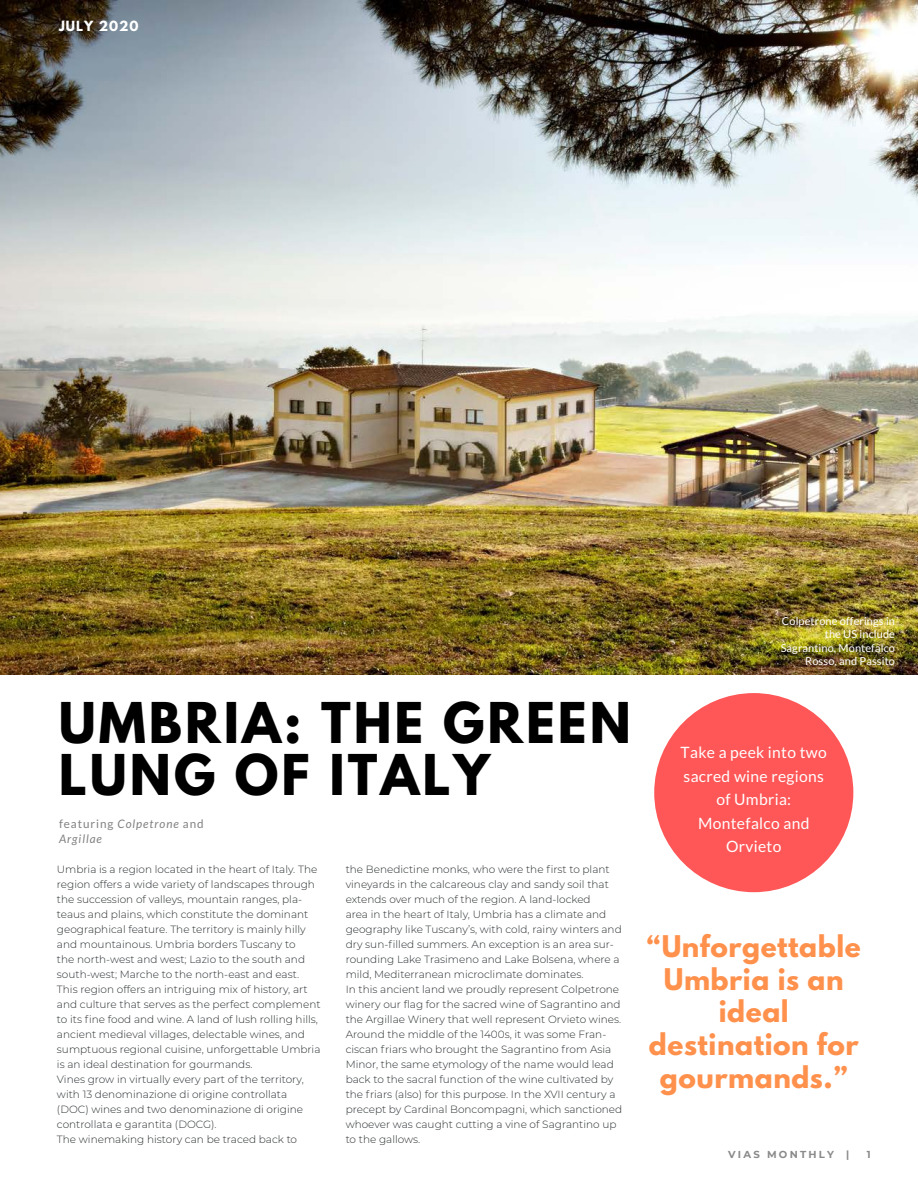
<style>
.page{position:relative;width:918px;height:1188px;background:#fff}
.page>*{position:absolute;margin:0;border:0;box-sizing:border-box;transform-origin:0 0}
.t1{font:700 49.8px/51.8px "League Spartan";letter-spacing:.06em;color:#000}
.t2{font:700 26.4px/32.7px "League Spartan";letter-spacing:.02em;color:#ff914d;text-align:center}
.t3{font:15.6px/23.4px "Lato";letter-spacing:.02em;color:#fff;text-align:center}
.t4{font:700 12.45px "League Spartan";letter-spacing:.08em;color:#fff}
.t5{font:italic 11.7px/15.8px "Lato";letter-spacing:.08em;color:#818181}
.t6{font:10.95px/13.5px "Lato";letter-spacing:.01em;color:#fff;text-align:right}
.Cover_Header_01{font:300 10.5px/15px "Montserrat";color:#2a2f32}
.t7{font:700 10.05px "Montserrat";letter-spacing:.22em;color:#8a8a8a}
.s1{font-style:normal}
</style>
<div class="page">
<img style="left:0;top:0;width:918px;height:675px">
<div style="left:654px;top:693px;width:199px;height:199px;background:#ff5757;border-radius:50%"></div>
<p class="t4" style="left:59px;top:16px;width:81px">JULY 2020</p>
<p class="t1" style="left:59px;top:696px;width:574px">UMBRIA: THE GREEN<br>LUNG OF ITALY</p>
<p class="t5" style="left:59px;top:816px;width:146px"><span class="s1">featuring</span> Colpetrone <span class="s1">and<br></span>Argillae</p>
<p class="Cover_Header_01" style="left:57px;top:862px;width:262px">Umbria is a region located in the heart of Italy. The region offers a wide variety of landscapes through the succession of valleys, mountain ranges, pla&shy;teaus and plains, which constitute the dominant geographical feature. The territory is mainly hilly and mountainous. Umbria borders Tuscany to<br>the north-west and west; Lazio to the south and south-west; Marche to the north-east and east.</p>
<p class="Cover_Header_01" style="left:57px;top:982px;width:265px">This region offers an intriguing mix of history, art and culture that serves as the perfect complement to its fine food and wine. A land of lush rolling hills, ancient medieval villages, delectable wines, and sumptuous regional cuisine, unforgettable Umbria is an ideal destination for gourmands.</p>
<p class="Cover_Header_01" style="left:57px;top:1072px;width:248px">Vines grow in virtually every part of the territory, with 13 denominazione di origine controllata (DOC) wines and two denominazione di origine controllata e garantita (DOCG).</p>
<p class="Cover_Header_01" style="left:57px;top:1132px;width:242px">The winemaking history can be traced back to</p>
<p class="Cover_Header_01" style="left:346px;top:862px;width:278px">the Benedictine monks, who were the first to plant vineyards in the calcareous clay and sandy soil that extends over much of the region. A land-locked<br>area in the heart of Italy, Umbria has a climate and geography like Tuscany’s, with cold, rainy winters and dry sun-filled summers. An exception is an area sur&shy;rounding Lake Trasimeno and Lake Bolsena, where a mild, Mediterranean microclimate dominates.</p>
<p class="Cover_Header_01" style="left:346px;top:982px;width:277px">In this ancient land we proudly represent Colpetrone winery our flag for the sacred wine of Sagrantino and the Argillae Winery that well represent Orvieto wines.</p>
<p class="Cover_Header_01" style="left:346px;top:1027px;width:278px">Around the middle of the 1400s, it was some Fran&shy;ciscan friars who brought the Sagrantino from Asia Minor, the same etymology of the name would lead back to the sacral function of the wine cultivated by the friars (also) for this purpose. In the XVII century a precept by Cardinal Boncompagni, which sanctioned whoever was caught cutting a vine of Sagrantino up to the gallows.</p>
<p class="t6" style="left:781px;top:614px;width:116px">Colpetrone offerings in the US include<br>Sagrantino, Montefalco<br>Rosso, and Passito</p>
<p class="t3" style="left:681px;top:741px;width:148px">Take a peek into two sacred wine regions of Umbria:<br>Montefalco and<br>Orvieto</p>
<p class="t2" style="left:647px;top:930px;width:215px">“Unforgettable<br>Umbria is an ideal destination for gourmands.”</p>
<p class="t7" style="left:728px;top:1147px;width:123px">VIAS MONTHLY |</p>
<p class="t7" style="left:867px;top:1147px;width:5px">1</p>
</div>
